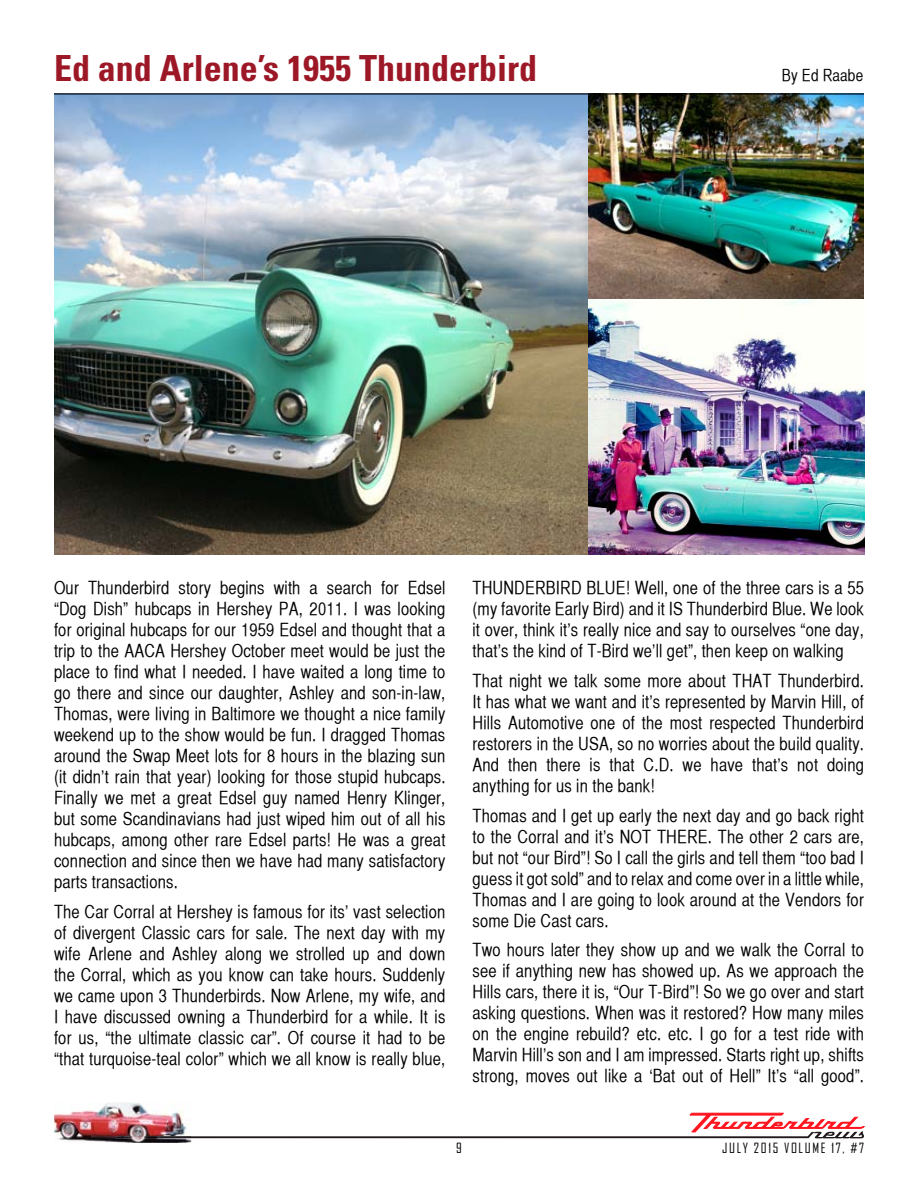
<style>
.page{position:relative;width:918px;height:1188px;background:#fff}
.page>*{position:absolute;margin:0;border:0;box-sizing:border-box;transform-origin:0 0}
.t1{font:700 condensed 36px "Univers";color:#9d1826}
.t2{font:18px/21px "Helvetica CY Plain";letter-spacing:.01em;color:#000;text-align:justify}
.t3{font:16.5px "Helvetica CY Plain";letter-spacing:.01em;color:#000}
.t4{font:13.5px "Agency FB";letter-spacing:.12em;color:#000}
</style>
<div class="page">
<img style="left:587px;top:299px;width:278px;height:255px">
<img style="left:587px;top:95px;width:277px;height:204px">
<img style="left:54px;top:95px;width:533px;height:459px">
<hr style="left:54px;top:93px;width:810px;height:2px;background:#000">
<svg style="left:191px;top:1113px;width:674px;height:25px"></svg>
<img style="left:54px;top:1102px;width:137px;height:41px">
<img style="left:116px;top:1136px;width:75px;height:2px">
<h1 class="t1" style="left:54px;top:46px;width:485px">Ed and Arlene’s 1955 Thunderbird</h1>
<p class="t3" style="left:782px;top:66px;width:83px">By Ed Raabe</p>
<p class="t2" style="left:54px;top:577px;width:393px">Our Thunderbird story begins with a search for Edsel “Dog Dish” hubcaps in Hershey PA, 2011. I was looking for original hubcaps for our 1959 Edsel and thought that a trip to the AACA Hershey October meet would be just the place to find what I needed. I have waited a long time to go there and since our daughter, Ashley and son-in-law, Thomas, were living in Baltimore we thought a nice family weekend up to the show would be fun. I dragged Thomas around the Swap Meet lots for 8 hours in the blazing sun (it didn’t rain that year) looking for those stupid hubcaps.<br>Finally we met a great Edsel guy named Henry Klinger, but some Scandinavians had just wiped him out of all his hubcaps, among other rare Edsel parts! He was a great connection and since then we have had many satisfactory parts transactions.</p>
<p class="t2" style="left:54px;top:901px;width:393px">The Car Corral at Hershey is famous for its’ vast selection of divergent Classic cars for sale. The next day with my wife Arlene and Ashley along we strolled up and down the Corral, which as you know can take hours. Suddenly we came upon 3 Thunderbirds. Now Arlene, my wife, and I have discussed owning a Thunderbird for a while. It is for us, “the ultimate classic car”. Of course it had to be “that turquoise-teal color” which we all know is really blue,</p>
<p class="t2" style="left:473px;top:577px;width:393px">THUNDERBIRD BLUE! Well, one of the three cars is a 55 (my favorite Early Bird) and it IS Thunderbird Blue. We look it over, think it’s really nice and say to ourselves “one day, that’s the kind of T-Bird we’ll get”, then keep on walking</p>
<p class="t2" style="left:473px;top:670px;width:393px">That night we talk some more about THAT Thunderbird.<br>It has what we want and it’s represented by Marvin Hill, of Hills Automotive one of the most respected Thunderbird restorers in the USA, so no worries about the build quality.<br>And then there is that C.D. we have that’s not doing anything for us in the bank!</p>
<p class="t2" style="left:473px;top:805px;width:393px">Thomas and I get up early the next day and go back right to the Corral and it’s NOT THERE. The other 2 cars are, but not “our Bird”! So I call the girls and tell them “too bad I guess it got sold” and to relax and come over in a little while, Thomas and I are going to look around at the Vendors for some Die Cast cars.</p>
<p class="t2" style="left:473px;top:939px;width:393px">Two hours later they show up and we walk the Corral to see if anything new has showed up. As we approach the Hills cars, there it is, “Our T-Bird”! So we go over and start asking questions. When was it restored? How many miles on the engine rebuild? etc. etc. I go for a test ride with Marvin Hill’s son and I am impressed. Starts right up, shifts strong, moves out like a ‘Bat out of Hell” It’s “all good”.</p>
<p class="t4" style="left:456px;top:1140px;width:7px">9</p>
<p class="t4" style="left:722px;top:1140px;width:143px">JULY 2015 VOLUME 17, #7</p>
</div>
